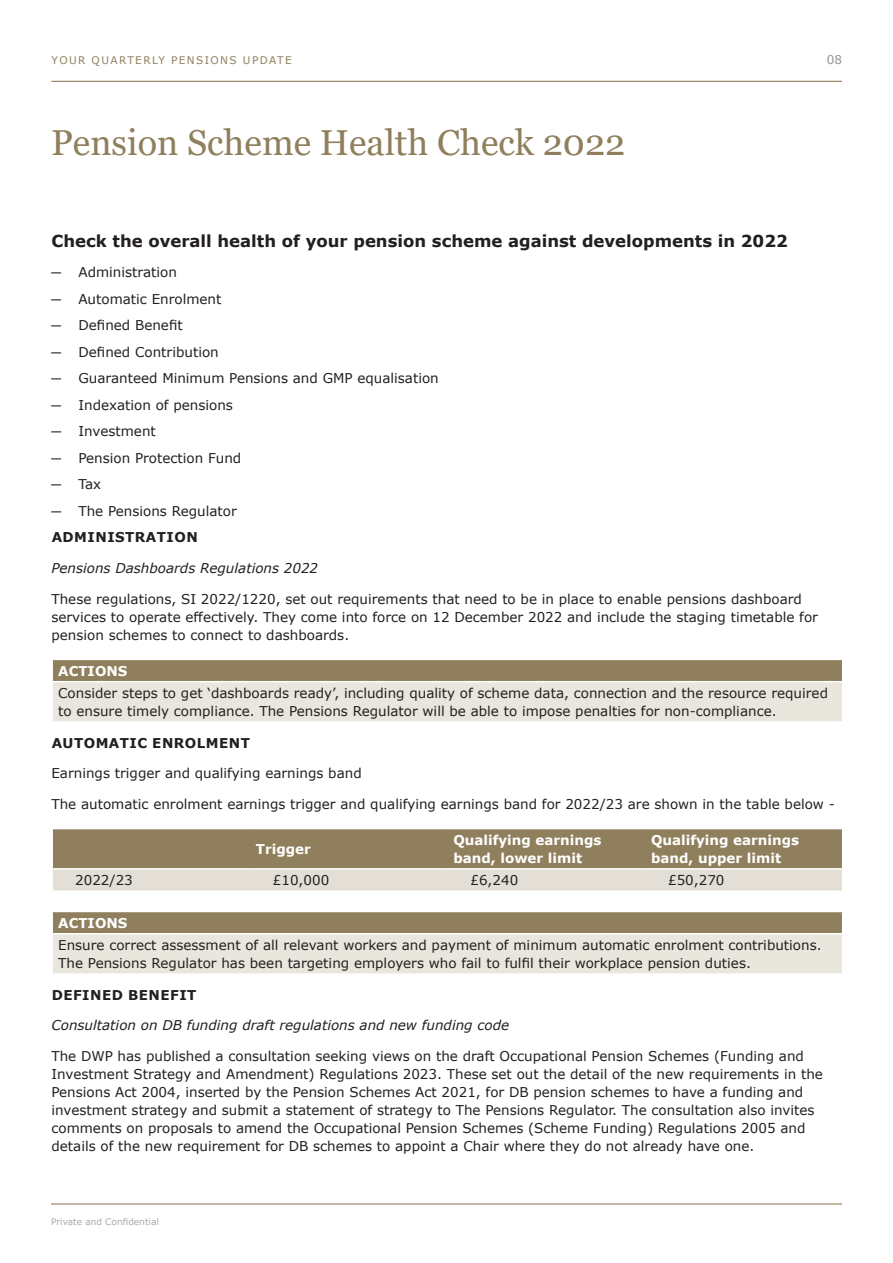
<style>
.page{position:relative;width:893px;height:1263px;background:#fff}
.page>*{position:absolute;margin:0;border:0;box-sizing:border-box;transform-origin:0 0}
.SP_Title_Heading_Con{font:36px "Georgia";color:#8f7f5c}
.SP_Sub_Title_BOLD{font:700 16.5px "Verdana";color:#231f20}
.SP_Body{font:13.5px/18px "Verdana";color:#231f20}
.SP_Table_Text{font:13.5px/18px "Verdana";color:#231f20}
.SP_Itallics{font:italic 13.5px "Verdana";color:#231f20}
.SP_Table_Text_White{font:700 13.5px/18px "Verdana";color:#fff}
.SP_Sub_Title_CAPS_BO{font:700 13.5px "Verdana";letter-spacing:.035em;color:#231f20}
.t1{font:12px "Verdana";color:#939598}
.t2{font:10.5px "Verdana";letter-spacing:.135em;color:#8f7f5c}
.t3{font:9px "Verdana";color:#a8a9ad}
</style>
<div class="page">
<hr style="left:51px;top:81px;width:791px;height:1px;background:#8f7f5c">
<hr style="left:51px;top:1203px;width:791px;height:1px;background:#8f7f5c">
<div style="left:52px;top:659px;width:791px;height:23px;background:#8f7f5c"></div>
<div style="left:52px;top:682px;width:791px;height:40px;background:#e9e6de"></div>
<hr style="left:51px;top:659px;width:792px;height:1px;background:#fff">
<hr style="left:51px;top:660px;width:2px;height:21px;background:#fff">
<svg style="left:842px;top:660px;width:1px;height:21px"></svg>
<hr style="left:51px;top:681px;width:792px;height:1px;background:#fff">
<hr style="left:51px;top:682px;width:2px;height:39px;background:#fff">
<hr style="left:842px;top:682px;width:1px;height:39px;background:#fff">
<hr style="left:51px;top:721px;width:792px;height:2px;background:#fff">
<svg style="left:52px;top:828px;width:791px;height:62px;background:#afa48b"></svg>
<div style="left:52px;top:911px;width:791px;height:23px;background:#8f7f5c"></div>
<div style="left:52px;top:934px;width:791px;height:40px;background:#e9e6de"></div>
<hr style="left:51px;top:911px;width:792px;height:1px;background:#fff">
<hr style="left:51px;top:912px;width:2px;height:21px;background:#fff">
<svg style="left:842px;top:912px;width:1px;height:21px"></svg>
<hr style="left:51px;top:933px;width:792px;height:1px;background:#fff">
<hr style="left:51px;top:934px;width:2px;height:39px;background:#fff">
<hr style="left:842px;top:934px;width:1px;height:39px;background:#fff">
<hr style="left:51px;top:973px;width:792px;height:2px;background:#fff">
<p class="t2" style="left:52px;top:53px;width:242px">YOUR QUARTERLY PENSIONS UPDATE</p>
<p class="t1" style="left:827px;top:51px;width:17px">08</p>
<p class="SP_Title_Heading_Con" style="left:51px;top:121px;width:576px">Pension Scheme Health Check 2022</p>
<p class="SP_Sub_Title_BOLD" style="left:51px;top:229px;width:738px">Check the overall health of your pension scheme against developments in 2022</p>
<p class="SP_Body" style="left:51px;top:263px;width:11px">─</p>
<p class="SP_Body" style="left:78px;top:263px;width:100px">Administration</p>
<p class="SP_Body" style="left:51px;top:290px;width:11px">─</p>
<p class="SP_Body" style="left:78px;top:290px;width:145px">Automatic Enrolment</p>
<p class="SP_Body" style="left:51px;top:316px;width:11px">─</p>
<p class="SP_Body" style="left:78px;top:316px;width:106px">Defined Benefit</p>
<p class="SP_Body" style="left:51px;top:343px;width:11px">─</p>
<p class="SP_Body" style="left:78px;top:343px;width:142px">Defined Contribution</p>
<p class="SP_Body" style="left:51px;top:369px;width:11px">─</p>
<p class="SP_Body" style="left:78px;top:369px;width:362px">Guaranteed Minimum Pensions and GMP equalisation</p>
<p class="SP_Body" style="left:51px;top:396px;width:11px">─</p>
<p class="SP_Body" style="left:78px;top:396px;width:156px">Indexation of pensions</p>
<p class="SP_Body" style="left:51px;top:422px;width:11px">─</p>
<p class="SP_Body" style="left:78px;top:422px;width:79px">Investment</p>
<p class="SP_Body" style="left:51px;top:449px;width:11px">─</p>
<p class="SP_Body" style="left:78px;top:449px;width:164px">Pension Protection Fund</p>
<p class="SP_Body" style="left:51px;top:475px;width:11px">─</p>
<p class="SP_Body" style="left:78px;top:475px;width:24px">Tax</p>
<p class="SP_Body" style="left:51px;top:502px;width:11px">─</p>
<p class="SP_Body" style="left:78px;top:502px;width:160px">The Pensions Regulator</p>
<p class="SP_Sub_Title_CAPS_BO" style="left:52px;top:528px;width:148px">ADMINISTRATION</p>
<p class="SP_Itallics" style="left:51px;top:559px;width:268px">Pensions Dashboards Regulations 2022</p>
<p class="SP_Body" style="left:51px;top:590px;width:768px">These regulations, SI 2022/1220, set out requirements that need to be in place to enable pensions dashboard services to operate effectively. They come into force on 12 December 2022 and include the staging timetable for pension schemes to connect to dashboards.</p>
<p class="SP_Table_Text_White" style="left:58px;top:661px;width:71px">ACTIONS</p>
<p class="SP_Table_Text" style="left:58px;top:684px;width:771px">Consider steps to get ‘dashboards ready’, including quality of scheme data, connection and the resource required to ensure timely compliance. The Pensions Regulator will be able to impose penalties for non-compliance.</p>
<p class="SP_Sub_Title_CAPS_BO" style="left:52px;top:733px;width:200px">AUTOMATIC ENROLMENT</p>
<p class="SP_Body" style="left:51px;top:764px;width:312px">Earnings trigger and qualifying earnings band</p>
<p class="SP_Body" style="left:51px;top:795px;width:785px">The automatic enrolment earnings trigger and qualifying earnings band for 2022/23 are shown in the table below -</p>
<p class="SP_Table_Text_White" style="left:256px;top:840px;width:57px">Trigger</p>
<p class="SP_Table_Text_White" style="left:453px;top:831px;width:150px">Qualifying earnings band, lower limit</p>
<p class="SP_Table_Text_White" style="left:651px;top:831px;width:150px">Qualifying earnings band, upper limit</p>
<p class="SP_Body" style="left:75px;top:871px;width:59px">2022/23</p>
<p class="SP_Body" style="left:273px;top:871px;width:58px">£10,000</p>
<p class="SP_Body" style="left:470px;top:871px;width:49px">£6,240</p>
<p class="SP_Body" style="left:668px;top:871px;width:58px">£50,270</p>
<p class="SP_Table_Text_White" style="left:58px;top:913px;width:71px">ACTIONS</p>
<p class="SP_Table_Text" style="left:58px;top:936px;width:765px">Ensure correct assessment of all relevant workers and payment of minimum automatic enrolment contributions.<br>The Pensions Regulator has been targeting employers who fail to fulfil their workplace pension duties.</p>
<p class="SP_Sub_Title_CAPS_BO" style="left:52px;top:985px;width:146px">DEFINED BENEFIT</p>
<p class="SP_Itallics" style="left:51px;top:1016px;width:459px">Consultation on DB funding draft regulations and new funding code</p>
<p class="SP_Body" style="left:51px;top:1047px;width:773px">The DWP has published a consultation seeking views on the draft Occupational Pension Schemes (Funding and Investment Strategy and Amendment) Regulations 2023. These set out the detail of the new requirements in the Pensions Act 2004, inserted by the Pension Schemes Act 2021, for DB pension schemes to have a funding and investment strategy and submit a statement of strategy to The Pensions Regulator. The consultation also invites comments on proposals to amend the Occupational Pension Schemes (Scheme Funding) Regulations 2005 and details of the new requirement for DB schemes to appoint a Chair where they do not already have one.</p>
<p class="t3" style="left:51px;top:1215px;width:109px">Private and Confidential</p>
</div>
